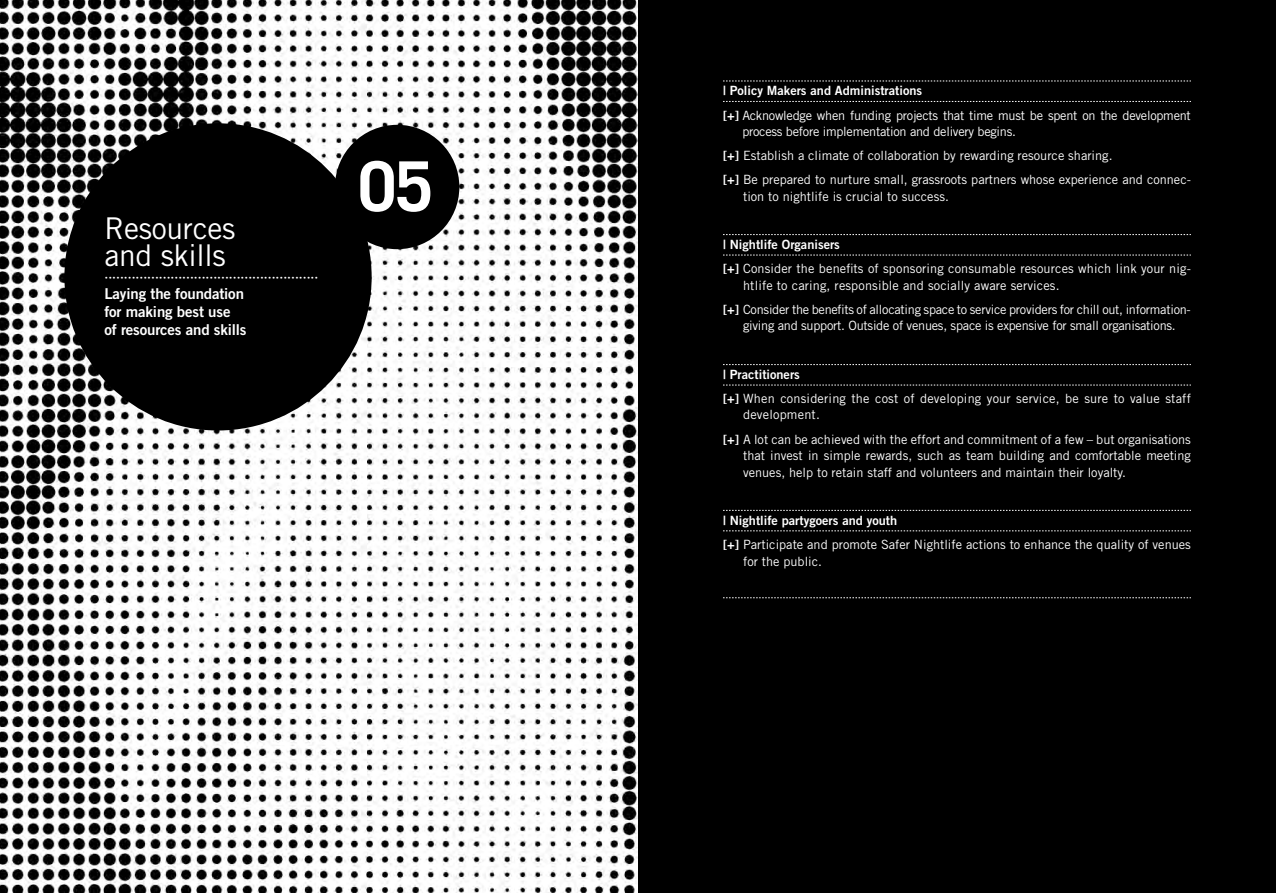
<style>
.page{position:relative;width:1276px;height:893px;background:#fff}
.page>*{position:absolute;margin:0;border:0;box-sizing:border-box;transform-origin:0 0}
.t1{font:700 69px "Trade Gothic";color:#fff}
.t2{font:30px/27px "Trade Gothic";letter-spacing:-.01em;color:#fff}
.t3{font:15px/18px "Trade Gothic Bold Two";letter-spacing:-.01em;color:#fff}
.t4{font:12.75px/16.5px "Trade Gothic";color:#fff}
.t5{font:12.75px/16.5px "Trade Gothic";letter-spacing:-.02em;color:#fff}
.t6{font:12.75px "Trade Gothic Bold Two";color:#fff}
.s1{font-family:"Trade Gothic Bold Two"}
</style>
<div class="page">
<img style="left:0;top:0;width:638px;height:893px">
<div style="left:64px;top:123px;width:308px;height:307px;background:#000;border-radius:50%"></div>
<div style="left:335px;top:125px;width:124px;height:124px;background:#000;border-radius:50%"></div>
<div style="left:639px;top:1px;width:636px;height:891px;background:#000"></div>
<svg style="left:723px;top:81px;width:468px;height:1px"></svg>
<svg style="left:723px;top:101px;width:468px;height:1px"></svg>
<svg style="left:723px;top:234px;width:468px;height:1px"></svg>
<svg style="left:723px;top:255px;width:468px;height:1px"></svg>
<svg style="left:723px;top:364px;width:468px;height:1px"></svg>
<svg style="left:723px;top:385px;width:468px;height:1px"></svg>
<svg style="left:723px;top:510px;width:468px;height:1px"></svg>
<svg style="left:723px;top:531px;width:468px;height:1px"></svg>
<svg style="left:723px;top:597px;width:468px;height:1px"></svg>
<h2 class="t2" style="left:104px;top:214px;width:132px">Resources and skills</h2>
<p class="t6" style="left:104px;top:269px;width:215px">·······················································</p>
<p class="t3" style="left:104px;top:285px;width:144px">Laying the foundation for making best use of resources and skills</p>
<h1 class="t1" style="left:358px;top:144px;width:77px">05</h1>
<p class="t6" style="left:723px;top:83px;width:201px">| Policy Makers and Administrations</p>
<p class="t5" style="left:742px;top:107px;width:450px;text-indent:-19px"><span class="s1">[+]</span> Acknowledge when funding projects that time must be spent on the development process before implementation and delivery begins.</p>
<p class="t4" style="left:723px;top:143px;width:469px;line-height:24.2px"><span class="s1">[+]</span> Establish a climate of collaboration by rewarding resource sharing.<br><span class="s1">[+]</span> Be prepared to nurture small, grassroots partners whose experience and connec-</p>
<p class="t4" style="left:743px;top:188px;width:207px">tion to nightlife is crucial to success.</p>
<p class="t6" style="left:723px;top:237px;width:118px">| Nightlife Organisers</p>
<p class="t4" style="left:743px;top:260px;width:449px;text-indent:-20px"><span class="s1">[+]</span> Consider the benefits of sponsoring consumable resources which link your nig&shy;htlife to caring, responsible and socially aware services.</p>
<p class="t5" style="left:723px;top:301px;width:469px;text-align:center"><span class="s1">[+]</span> Consider the benefits of allocating space to service providers for chill out, information&shy;giving and support. Outside of venues, space is expensive for small organisations.</p>
<p class="t6" style="left:723px;top:366px;width:78px">| Practitioners</p>
<p class="t4" style="left:743px;top:390px;width:449px;text-indent:-20px"><span class="s1">[+]</span> When considering the cost of developing your service, be sure to value staff development.</p>
<p class="t4" style="left:743px;top:431px;width:449px;text-align:justify;text-indent:-20px"><span class="s1">[+]</span> A lot can be achieved with the effort and commitment of a few – but organisations that invest in simple rewards, such as team building and comfortable meeting venues, help to retain staff and volunteers and maintain their loyalty.</p>
<p class="t6" style="left:723px;top:512px;width:176px">| Nightlife partygoers and youth</p>
<p class="t4" style="left:743px;top:536px;width:449px;text-indent:-20px"><span class="s1">[+]</span> Participate and promote Safer Nightlife actions to enhance the quality of venues for the public.</p>
</div>
